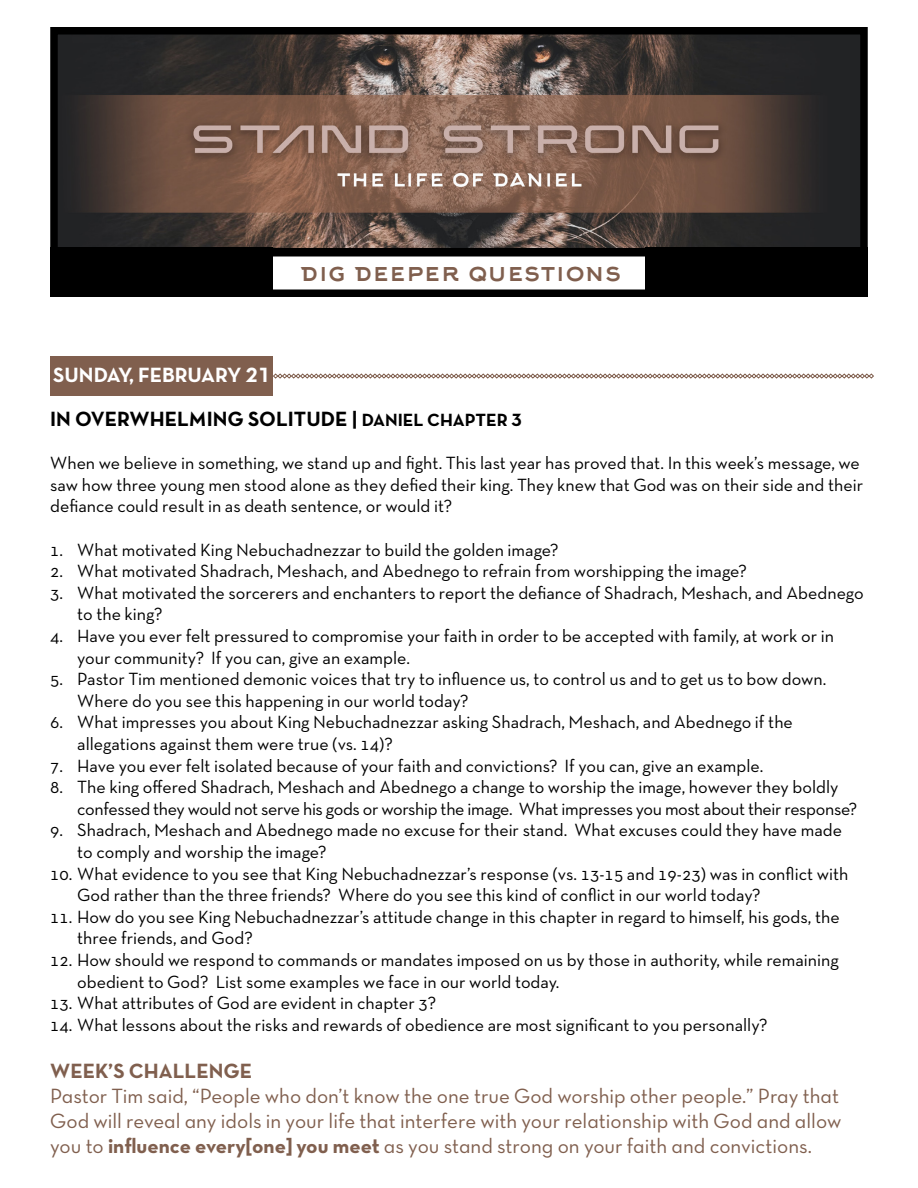
<style>
.page{position:relative;width:918px;height:1188px;background:#fff}
.page>*{position:absolute;margin:0;border:0;box-sizing:border-box;transform-origin:0 0}
.t1{font:27px "Arkhip";color:#805f4e}
.t2{font:21px/25.2px "Neutra Text TF Book Alt";color:#805f4e;text-align:justify}
.t3{font:21px "Neutra Text TF Bold Alt";color:#000}
.t4{font:21px "Neutra Text TF Bold Alt";color:#fff}
.t5{font:21px "Neutra Text TF Bold Alt";color:#805f4e}
.t6{font:18px/21.6px "Neutra Text TF";color:#000}
.t7{font:18px/21.6px "Neutra Text TF";letter-spacing:-.02em;color:#000}
.s1{font-size:18px}
.s2{font-family:"Neutra Text TF Bold Alt"}
</style>
<div class="page">
<div style="left:50px;top:356px;width:223px;height:40px;background:#805f4e"></div>
<svg style="left:273px;top:374px;width:601px;height:5px"></svg>
<img style="left:59px;top:36px;width:800px;height:211px">
<div style="left:50px;top:27px;width:818px;height:229px;border:8px solid #000"></div>
<div style="left:50px;top:248px;width:223px;height:49px;background:#000"></div>
<div style="left:645px;top:248px;width:223px;height:49px;background:#000"></div>
<div style="left:50px;top:248px;width:818px;height:49px;border:8px solid #000"></div>
<p class="t4" style="left:53px;top:362px;width:218px">SUNDAY, FEBRUARY 21</p>
<h1 class="t1" style="left:300px;top:256px;width:323px">dig deeper questions</h1>
<p class="t3" style="left:50px;top:406px;width:473px">IN OVERWHELMING SOLITUDE | <span class="s1">DANIEL CHAPTER 3</span></p>
<p class="t6" style="left:50px;top:452px;width:814px">When we believe in something, we stand up and fight. This last year has proved that. In this week’s message, we saw how three young men stood alone as they defied their king. They knew that God was on their side and their defiance could result in as death sentence, or would it?</p>
<p class="t6" style="left:50px;top:538px;width:510px">1. What motivated King Nebuchadnezzar to build the golden image?</p>
<p class="t6" style="left:50px;top:560px;width:698px">2. What motivated Shadrach, Meshach, and Abednego to refrain from worshipping the image?</p>
<p class="t6" style="left:77px;top:582px;width:788px;text-indent:-27px">3. What motivated the sorcerers and enchanters to report the defiance of Shadrach, Meshach, and Abednego to the king?</p>
<p class="t6" style="left:77px;top:625px;width:758px;text-indent:-27px">4. Have you ever felt pressured to compromise your faith in order to be accepted with family, at work or in your community? If you can, give an example.</p>
<p class="t6" style="left:77px;top:668px;width:751px;text-indent:-27px">5. Pastor Tim mentioned demonic voices that try to influence us, to control us and to get us to bow down.<br>Where do you see this happening in our world today?</p>
<p class="t6" style="left:77px;top:711px;width:717px;text-indent:-27px">6. What impresses you about King Nebuchadnezzar asking Shadrach, Meshach, and Abednego if the allegations against them were true (vs. 14)?</p>
<p class="t6" style="left:50px;top:754px;width:715px">7. Have you ever felt isolated because of your faith and convictions? If you can, give an example.</p>
<p class="t7" style="left:77px;top:776px;width:782px;text-indent:-27px">8. The king offered Shadrach, Meshach and Abednego a change to worship the image, however they boldly confessed they would not serve his gods or worship the image. What impresses you most about their response?</p>
<p class="t6" style="left:77px;top:819px;width:766px;text-indent:-27px">9. Shadrach, Meshach and Abednego made no excuse for their stand. What excuses could they have made to comply and worship the image?</p>
<p class="t6" style="left:77px;top:862px;width:773px;text-indent:-27px">10. What evidence to you see that King Nebuchadnezzar’s response (vs. 13-15 and 19-23) was in conflict with<br>God rather than the three friends? Where do you see this kind of conflict in our world today?</p>
<p class="t6" style="left:77px;top:906px;width:764px;text-indent:-27px">11. How do you see King Nebuchadnezzar’s attitude change in this chapter in regard to himself, his gods, the three friends, and God?</p>
<p class="t6" style="left:77px;top:949px;width:763px;text-indent:-27px">12. How should we respond to commands or mandates imposed on us by those in authority, while remaining obedient to God? List some examples we face in our world today.</p>
<p class="t6" style="left:50px;top:992px;width:388px">13. What attributes of God are evident in chapter 3?</p>
<p class="t6" style="left:50px;top:1014px;width:719px">14. What lessons about the risks and rewards of obedience are most significant to you personally?</p>
<p class="t5" style="left:50px;top:1057px;width:204px">WEEK’S CHALLENGE</p>
<p class="t2" style="left:50px;top:1083px;width:793px">Pastor Tim said, “People who don’t know the one true God worship other people.” Pray that God will reveal any idols in your life that interfere with your relationship with God and allow you to <span class="s2">influence every[one] you meet</span> as you stand strong on your faith and convictions.</p>
</div>
